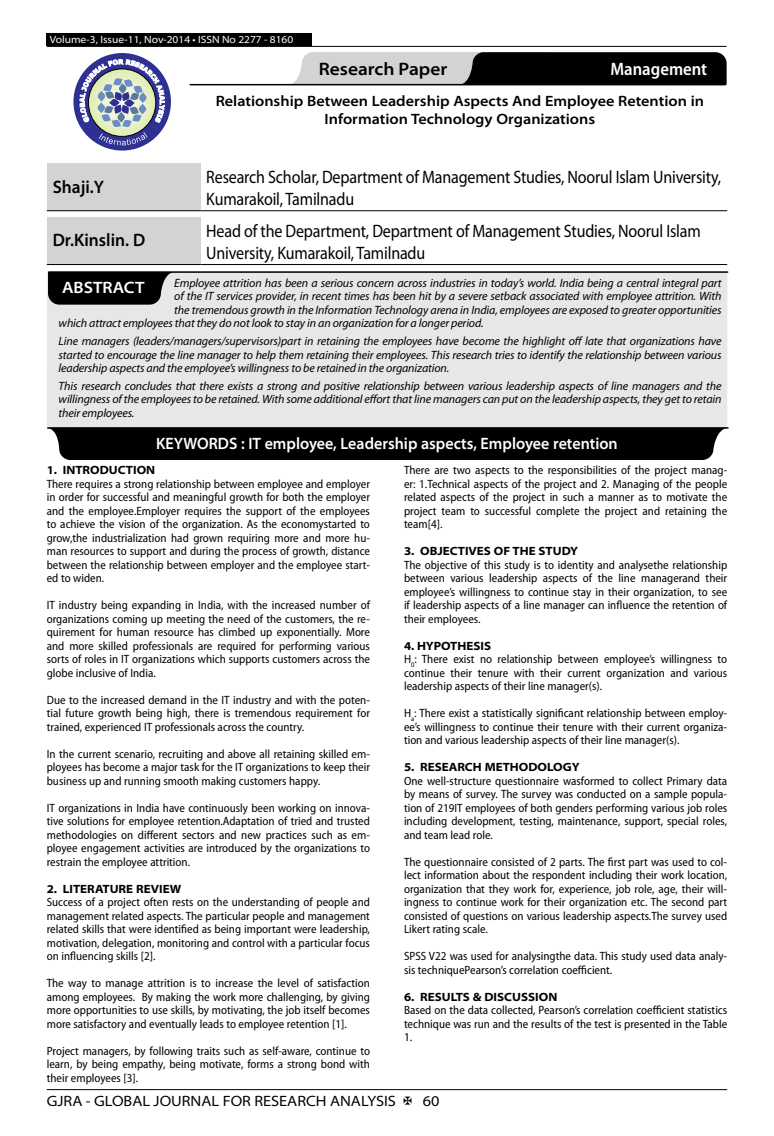
<style>
.page{position:relative;width:774px;height:1136px;background:#fff}
.page>*{position:absolute;margin:0;border:0;box-sizing:border-box;transform-origin:0 0}
.t1{font:18px/21.6px "Myriad Pro";letter-spacing:-.01em;color:#000;scale:.89 1}
.t2{font:600 semi-expanded 18px "Myriad Pro";color:#000;scale:.9 1}
.t3{font:600 semi-expanded 18px "Myriad Pro";color:#000}
.t4{font:600 semi-condensed 18px "Myriad Pro";color:#fff}
.t5{font:600 semi-expanded 16.5px "Myriad Pro";color:#fff;scale:.9 1}
.t6{font:600 semi-expanded 16.5px "Myriad Pro";color:#fff}
.t7{font:600 semi-expanded 15px/18px "Myriad Pro";color:#000;text-align:center}
.t8{font:semi-expanded 15px "Myriad Pro";color:#000}
.t9{font:semi-condensed 12px/13.5px "Myriad Pro";color:#000;text-align:justify}
.t10{font:italic 12px/13.5px "Myriad Pro";letter-spacing:-.01em;color:#000;text-align:justify}
.t11{font:700 semi-expanded 12px "Myriad Pro";color:#000}
.t12{font:semi-expanded 10.5px "Myriad Pro";color:#fff}
.s1{font-weight:700;font-stretch:semi-expanded}
</style>
<div class="page">
<hr style="left:47px;top:1089px;width:680px;height:1px;background:#000">
<div style="left:47px;top:33px;width:265px;height:13px;background:#000"></div>
<hr style="left:47px;top:46px;width:679px;height:1px;background:#000">
<svg style="left:288px;top:52px;width:439px;height:33px;background:#5a5a5b"></svg>
<hr style="left:190px;top:84px;width:535px;height:1px;background:#000">
<div style="left:73px;top:53px;width:98px;height:97px;background:#2e3092;border-radius:50%"></div>
<svg style="left:80px;top:59px;width:85px;height:86px"></svg>
<div style="left:47px;top:164px;width:153px;height:47px;background:#d1d3d4"></div>
<hr style="left:47px;top:210px;width:153px;height:1px;background:#000">
<hr style="left:200px;top:210px;width:527px;height:1px;background:#000">
<div style="left:47px;top:217px;width:153px;height:47px;background:#d1d3d4"></div>
<hr style="left:47px;top:264px;width:153px;height:1px;background:#000">
<hr style="left:200px;top:264px;width:527px;height:1px;background:#000">
<div style="left:47px;top:271px;width:680px;height:156px;background:#e6e7e8"></div>
<hr style="left:49px;top:271px;width:679px;height:2px;background:#000">
<svg style="left:48px;top:272px;width:126px;height:32px;background:#161616"></svg>
<hr style="left:48px;top:427px;width:680px;height:1px;background:#000">
<div style="left:47px;top:428px;width:681px;height:32px;background:#000"></div>
<div style="left:69px;top:436px;width:635px;height:12px;background:#000"></div>
<p class="t12" style="left:50px;top:34px;width:245px">Volume-3, Issue-11, Nov-2014 • ISSN No 2277 - 8160</p>
<h1 class="t3" style="left:319px;top:59px;width:130px">Research Paper</h1>
<h1 class="t4" style="left:610px;top:59px;width:98px">Management</h1>
<p class="t7" style="left:216px;top:92px;width:490px">Relationship Between Leadership Aspects And Employee Retention in<br>Information Technology Organizations</p>
<h1 class="t2" style="left:53px;top:176px;width:58px">Shaji.Y</h1>
<h1 class="t1" style="left:206px;top:167px;width:580px">Research Scholar, Department of Management Studies, Noorul Islam University,<br>Kumarakoil, Tamilnadu</h1>
<h1 class="t2" style="left:53px;top:230px;width:104px">Dr.Kinslin. D</h1>
<h1 class="t1" style="left:206px;top:220px;width:557px">Head of the Department, Department of Management Studies, Noorul Islam<br>University, Kumarakoil, Tamilnadu</h1>
<p class="t10" style="left:174px;top:276px;width:549px">Employee attrition has been a serious concern across industries in today’s world. India being a central integral part</p>
<p class="t10" style="left:174px;top:290px;width:549px">of the IT services provider, in recent times has been hit by a severe setback associated with employee attrition. With</p>
<p class="t10" style="left:174px;top:303px;width:549px">the tremendous growth in the Information Technology arena in India, employees are exposed to greater opportunities</p>
<p class="t10" style="left:59px;top:317px;width:426px">which attract employees that they do not look to stay in an organization for a longer period.</p>
<p class="t10" style="left:59px;top:334px;width:664px">Line managers (leaders/managers/supervisors)part in retaining the employees have become the highlight off late that organizations have started to encourage the line manager to help them retaining their employees. This research tries to identify the relationship between various leadership aspects and the employee’s willingness to be retained in the organization.</p>
<p class="t10" style="left:59px;top:379px;width:664px">This research concludes that there exists a strong and positive relationship between various leadership aspects of line managers and the willingness of the employees to be retained. With some additional effort that line managers can put on the leadership aspects, they get to retain their employees.</p>
<h2 class="t6" style="left:62px;top:278px;width:84px">ABSTRACT</h2>
<h2 class="t5" style="left:156px;top:434px;width:514px">KEYWORDS : IT employee, Leadership aspects, Employee retention</h2>
<p class="t11" style="left:47px;top:463px;width:110px">1. INTRODUCTION</p>
<p class="t9" style="left:47px;top:477px;width:325px">There requires a strong relationship between employee and employer in order for successful and meaningful growth for both the employer and the employee.Employer requires the support of the employees to achieve the vision of the organization. As the economystarted to grow,the industrialization had grown requiring more and more hu&shy;man resources to support and during the process of growth, distance between the relationship between employer and the employee start&shy;ed to widen.</p>
<p class="t9" style="left:47px;top:598px;width:325px">IT industry being expanding in India, with the increased number of organizations coming up meeting the need of the customers, the re&shy;quirement for human resource has climbed up exponentially. More and more skilled professionals are required for performing various sorts of roles in IT organizations which supports customers across the globe inclusive of India.</p>
<p class="t9" style="left:47px;top:693px;width:325px">Due to the increased demand in the IT industry and with the poten&shy;tial future growth being high, there is tremendous requirement for trained, experienced IT professionals across the country.</p>
<p class="t9" style="left:47px;top:747px;width:325px">In the current scenario, recruiting and above all retaining skilled em&shy;ployees has become a major task for the IT organizations to keep their business up and running smooth making customers happy.</p>
<p class="t9" style="left:47px;top:801px;width:325px">IT organizations in India have continuously been working on innova&shy;tive solutions for employee retention.Adaptation of tried and trusted methodologies on different sectors and new practices such as em&shy;ployee engagement activities are introduced by the organizations to restrain the employee attrition.</p>
<p class="t11" style="left:47px;top:881px;width:136px">2. LITERATURE REVIEW</p>
<p class="t9" style="left:47px;top:895px;width:325px">Success of a project often rests on the understanding of people and management related aspects. The particular people and management related skills that were identified as being important were leadership, motivation, delegation, monitoring and control with a particular focus on influencing skills [2].</p>
<p class="t9" style="left:47px;top:976px;width:325px">The way to manage attrition is to increase the level of satisfaction among employees. By making the work more challenging, by giving more opportunities to use skills, by motivating, the job itself becomes more satisfactory and eventually leads to employee retention [1].</p>
<p class="t9" style="left:47px;top:1044px;width:325px">Project managers, by following traits such as self-aware, continue to learn, by being empathy, being motivate, forms a strong bond with their employees [3].</p>
<p class="t9" style="left:404px;top:463px;width:325px">There are two aspects to the responsibilities of the project manag&shy;er: 1.Technical aspects of the project and 2. Managing of the people related aspects of the project in such a manner as to motivate the project team to successful complete the project and retaining the team[4].</p>
<p class="t11" style="left:404px;top:544px;width:176px">3. OBJECTIVES OF THE STUDY</p>
<p class="t9" style="left:404px;top:558px;width:325px">The objective of this study is to identity and analysethe relationship between various leadership aspects of the line managerand their employee’s willingness to continue stay in their organization, to see if leadership aspects of a line manager can influence the retention of their employees.</p>
<p class="t9" style="left:404px;top:639px;width:325px;text-align:left"><span class="s1">4. HYPOTHESIS<br></span>H<sub>0</sub>: There exist no relationship between employee’s willingness to continue their tenure with their current organization and various leadership aspects of their line manager(s).</p>
<p class="t9" style="left:404px;top:706px;width:325px">H<sub>a</sub>: There exist a statistically significant relationship between employ&shy;ee’s willingness to continue their tenure with their current organiza&shy;tion and various leadership aspects of their line manager(s).</p>
<p class="t11" style="left:404px;top:760px;width:177px">5. RESEARCH METHODOLOGY</p>
<p class="t9" style="left:404px;top:774px;width:325px">One well-structure questionnaire wasformed to collect Primary data by means of survey. The survey was conducted on a sample popula&shy;tion of 219IT employees of both genders performing various job roles including development, testing, maintenance, support, special roles, and team lead role.</p>
<p class="t9" style="left:404px;top:855px;width:325px">The questionnaire consisted of 2 parts. The first part was used to col&shy;lect information about the respondent including their work location, organization that they work for, experience, job role, age, their will&shy;ingness to continue work for their organization etc. The second part consisted of questions on various leadership aspects.The survey used Likert rating scale.</p>
<p class="t9" style="left:404px;top:949px;width:325px">SPSS V22 was used for analysingthe data. This study used data analy&shy;sis techniquePearson’s correlation coefficient.</p>
<p class="t11" style="left:404px;top:989px;width:155px">6. RESULTS &amp; DISCUSSION</p>
<p class="t9" style="left:404px;top:1003px;width:325px">Based on the data collected, Pearson’s correlation coefficient statistics technique was run and the results of the test is presented in the Table 1.</p>
<p class="t8" style="left:47px;top:1092px;width:351px">GJRA - GLOBAL JOURNAL FOR RESEARCH ANALYSIS</p>
<p class="t8" style="left:423px;top:1092px;width:18px">60</p>
</div>
